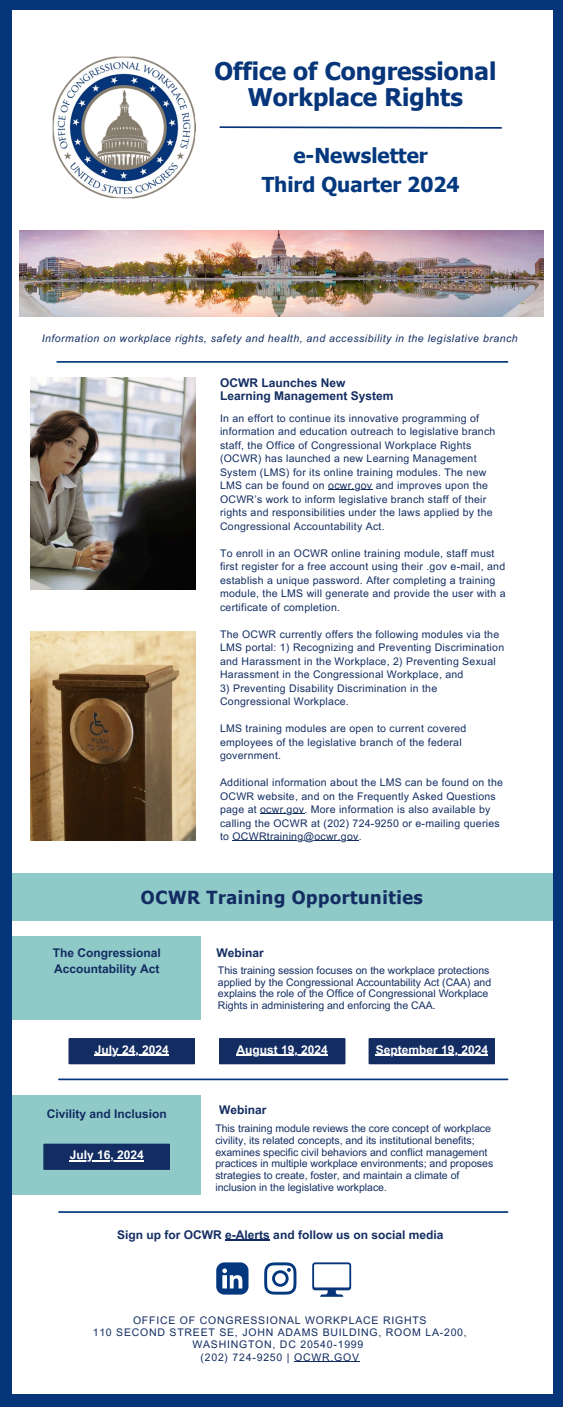
<style>
.page{position:relative;width:563px;height:1407px;background:#fff}
.page>*{position:absolute;margin:0;border:0;box-sizing:border-box;transform-origin:0 0}
.t1{font:700 24.3px/26.6px "Tahoma";color:#06357a;text-align:center}
.t2{font:700 20.55px/28.7px "Tahoma";color:#04387e;text-align:center}
.t3{font:700 18px "Tahoma";letter-spacing:.03em;color:#132d62}
.t4{font:700 12px/16.4px "Arial MT Pro";color:#132d62}
.t5{font:700 12px "Arial MT Pro";color:#fff}
.t6{font:10.5px/13.5px "Arial MT Pro";letter-spacing:.025em;color:#132d62}
.t7{font:10.5px/11.9px "Arial MT Pro";color:#132d62}
.t8{font:10.5px/12.4px "Arial MT Pro";letter-spacing:.075em;color:#132d62;text-align:center}
.t9{font:italic 10.5px "Arial MT Pro";letter-spacing:.05em;color:#132d62}
</style>
<div class="page">
<div style="left:0;top:0;width:562px;height:1407px;background:#06357a"></div>
<div style="left:12px;top:10px;width:540px;height:1384px;background:#fff"></div>
<svg style="left:219px;top:126px;width:283px;height:3px"></svg>
<div style="left:12px;top:873px;width:540px;height:48px;background:#8fcac8"></div>
<hr style="left:59px;top:1078px;width:448px;height:2px;background:#04387e">
<hr style="left:59px;top:1211px;width:448px;height:2px;background:#04387e">
<div style="left:68px;top:1038px;width:127px;height:26px;background:#132d62"></div>
<hr style="left:95px;top:1055px;width:74px;height:1px;background:#fff">
<div style="left:218px;top:1038px;width:127px;height:26px;background:#132d62"></div>
<hr style="left:236px;top:1055px;width:91px;height:1px;background:#fff">
<div style="left:368px;top:1038px;width:127px;height:26px;background:#132d62"></div>
<hr style="left:376px;top:1055px;width:112px;height:1px;background:#fff">
<div style="left:12px;top:936px;width:188px;height:83px;background:#8fcac8"></div>
<img style="left:53px;top:56px;width:142px;height:143px">
<img style="left:20px;top:230px;width:523px;height:87px">
<hr style="left:57px;top:361px;width:450px;height:2px;background:#04387e">
<svg style="left:216px;top:1262px;width:32px;height:32px"></svg>
<svg style="left:264px;top:1262px;width:32px;height:32px"></svg>
<svg style="left:312px;top:1262px;width:39px;height:34px"></svg>
<hr style="left:294px;top:1361px;width:66px;height:1px;background:#132d62">
<hr style="left:225px;top:1240px;width:45px;height:1px;background:#132d62">
<div style="left:12px;top:1095px;width:188px;height:100px;background:#8fcac8"></div>
<div style="left:43px;top:1143px;width:127px;height:27px;background:#132d62"></div>
<hr style="left:70px;top:1160px;width:74px;height:1px;background:#fff">
<img style="left:31px;top:378px;width:164px;height:211px">
<img style="left:31px;top:631px;width:164px;height:210px">
<hr style="left:328px;top:490px;width:44px;height:1px;background:#132d62">
<hr style="left:260px;top:814px;width:44px;height:1px;background:#132d62">
<hr style="left:232px;top:841px;width:126px;height:1px;background:#132d62">
<h1 class="t1" style="left:214px;top:57px;width:283px">Office of Congressional<br>Workplace Rights</h1>
<h2 class="t2" style="left:261px;top:140px;width:199px">e-Newsletter<br>Third Quarter 2024</h2>
<p class="t9" style="left:42px;top:334px;width:477px">Information on workplace rights, safety and health, and accessibility in the legislative branch</p>
<h3 class="t4" style="left:220px;top:378px;width:175px;line-height:12.9px">OCWR Launches New<br>Learning Management System</h3>
<p class="t6" style="left:220px;top:412px;width:277px">In an effort to continue its innovative programming of information and education outreach to legislative branch staff, the Office of Congressional Workplace Rights (OCWR) has launched a new Learning Management System (LMS) for its online training modules. The new LMS can be found on ocwr.gov and improves upon the</p>
<p class="t6" style="left:220px;top:493px;width:274px">OCWR’s work to inform legislative branch staff of their rights and responsibilities under the laws applied by the<br>Congressional Accountability Act.</p>
<p class="t6" style="left:220px;top:547px;width:287px">To enroll in an OCWR online training module, staff must first register for a free account using their .gov e-mail, and establish a unique password. After completing a training module, the LMS will generate and provide the user with a certificate of completion.</p>
<p class="t6" style="left:220px;top:628px;width:285px">The OCWR currently offers the following modules via the LMS portal: 1) Recognizing and Preventing Discrimination and Harassment in the Workplace, 2) Preventing Sexual Harassment in the Congressional Workplace, and</p>
<p class="t6" style="left:220px;top:682px;width:218px">3) Preventing Disability Discrimination in the<br>Congressional Workplace.</p>
<p class="t6" style="left:220px;top:723px;width:248px">LMS training modules are open to current covered employees of the legislative branch of the federal government.</p>
<p class="t6" style="left:220px;top:777px;width:284px">Additional information about the LMS can be found on the<br>OCWR website, and on the Frequently Asked Questions page at ocwr.gov. More information is also available by</p>
<p class="t6" style="left:220px;top:817px;width:281px">calling the OCWR at (202) 724-9250 or e-mailing queries to OCWRtraining@ocwr.gov.</p>
<h3 class="t3" style="left:141px;top:886px;width:283px">OCWR Training Opportunities</h3>
<h4 class="t4" style="left:53px;top:946px;width:110px">The Congressional<br>Accountability Act</h4>
<h5 class="t4" style="left:216px;top:946px;width:49px">Webinar</h5>
<p class="t7" style="left:218px;top:965px;width:275px">This training session focuses on the workplace protections applied by the Congressional Accountability Act (CAA) and explains the role of the Office of Congressional Workplace Rights in administering and enforcing the CAA.</p>
<p class="t5" style="left:95px;top:1045px;width:76px">July 24, 2024</p>
<p class="t5" style="left:236px;top:1045px;width:93px">August 19, 2024</p>
<p class="t5" style="left:376px;top:1045px;width:114px">September 19, 2024</p>
<h4 class="t4" style="left:47px;top:1107px;width:122px">Civility and Inclusion</h4>
<h5 class="t4" style="left:219px;top:1103px;width:49px">Webinar</h5>
<p class="t7" style="left:215px;top:1123px;width:279px">This training module reviews the core concept of workplace civility, its related concepts, and its institutional benefits; examines specific civil behaviors and conflict management practices in multiple workplace environments; and proposes strategies to create, foster, and maintain a climate of inclusion in the legislative workplace.</p>
<p class="t5" style="left:70px;top:1150px;width:76px">July 16, 2024</p>
<p class="t4" style="left:117px;top:1228px;width:328px">Sign up for OCWR e-Alerts and follow us on social media</p>
<p class="t8" style="left:133px;top:1315px;width:295px">OFFICE OF CONGRESSIONAL WORKPLACE RIGHTS</p>
<p class="t8" style="left:93px;top:1327px;width:375px">110 SECOND STREET SE, JOHN ADAMS BUILDING, ROOM LA-200,<br>WASHINGTON, DC 20540-1999</p>
<p class="t8" style="left:200px;top:1352px;width:160px">(202) 724-9250 | OCWR.GOV</p>
</div>
